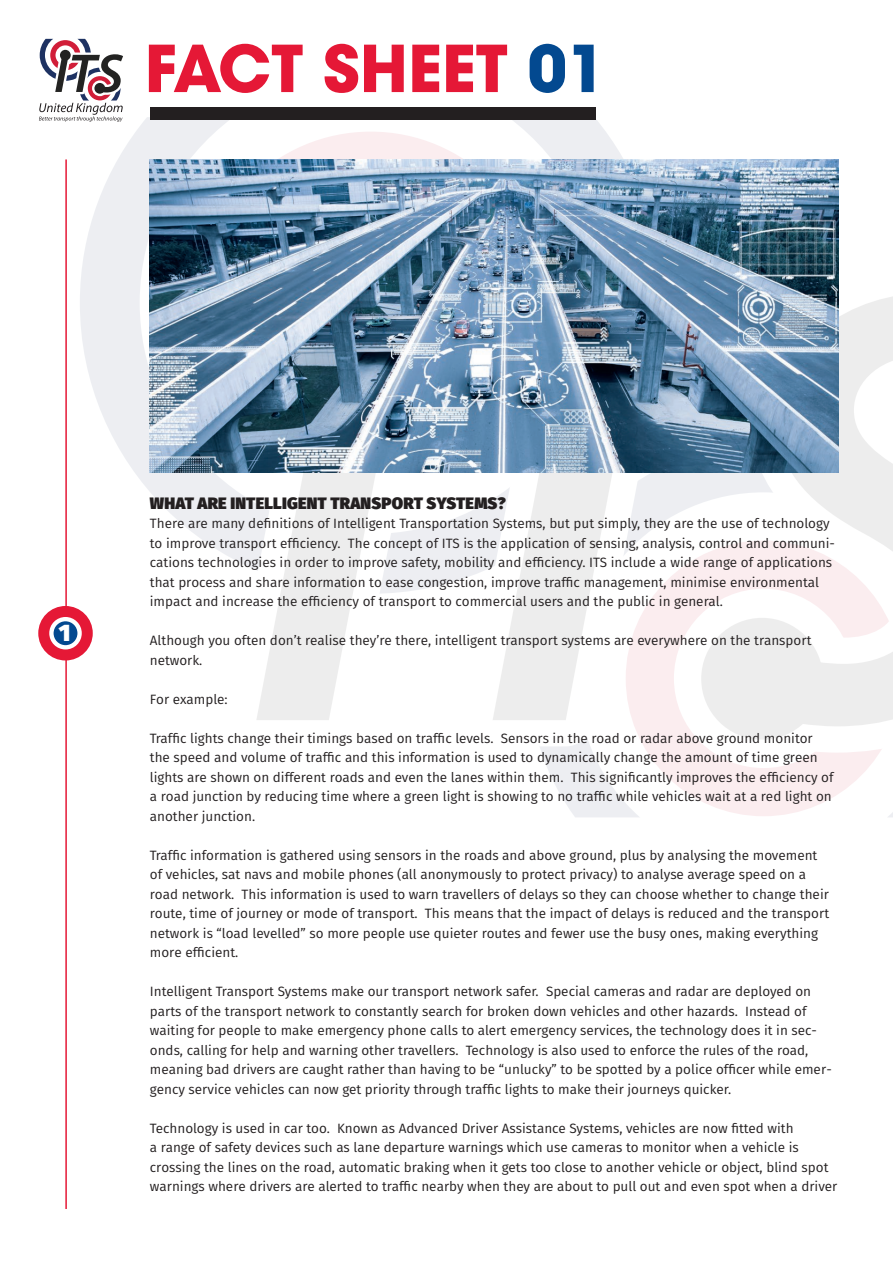
<style>
.page{position:relative;width:893px;height:1263px;background:#fff}
.page>*{position:absolute;margin:0;border:0;box-sizing:border-box;transform-origin:0 0}
.t1{font:700 64.05px "ITC Avant Garde Std";color:#e51836}
.t2{font:900 23.7px "Fira Sans";color:#fff}
.t3{font:900 16.5px "Fira Sans";letter-spacing:.01em;color:#231f20}
.t4{font:13.5px/19.5px "Fira Sans";color:#231f20}
.s1{color:#034990}
</style>
<div class="page">
<svg style="left:540px;top:746px;width:353px;height:71px;fill:#edeef2"></svg>
<svg style="left:80px;top:117px;width:543px;height:439px;fill:#edeef2"></svg>
<svg style="left:200px;top:132px;width:342px;height:342px"></svg>
<svg style="left:626px;top:746px;width:267px;height:70px;fill:#fbedef"></svg>
<svg style="left:229px;top:472px;width:11px;height:90px"></svg>
<svg style="left:240px;top:472px;width:177px;height:119px;fill:#edeef2"></svg>
<svg style="left:256px;top:472px;width:153px;height:248px;fill:#edeef2"></svg>
<svg style="left:417px;top:472px;width:279px;height:274px"></svg>
<svg style="left:428px;top:472px;width:268px;height:264px"></svg>
<svg style="left:444px;top:472px;width:252px;height:248px"></svg>
<svg style="left:696px;top:472px;width:197px;height:281px"></svg>
<svg style="left:707px;top:472px;width:186px;height:270px"></svg>
<svg style="left:724px;top:297px;width:169px;height:429px"></svg>
<div style="left:701px;top:618px;width:122px;height:122px;background:#ededed;border-radius:50%"></div>
<hr style="left:65px;top:159px;width:2px;height:1050px;background:#e51836">
<div style="left:30px;top:30px;width:102px;height:101px;background:#fff"></div>
<svg style="left:39px;top:39px;width:84px;height:83px"></svg>
<div style="left:150px;top:107px;width:445px;height:13px;background:#231f20"></div>
<div style="left:38px;top:606px;width:55px;height:54px;background:#e51836;border-radius:50%"></div>
<svg style="left:51px;top:619px;width:29px;height:28px"></svg>
<div style="left:49px;top:617px;width:33px;height:32px;border:4px solid #fff;border-radius:50%"></div>
<img style="left:150px;top:159px;width:689px;height:313px">
<h1 class="t1" style="left:145px;top:27px;width:464px">FACT SHEET <span class="s1">01</span></h1>
<h2 class="t2" style="left:59px;top:611px;width:13px">1</h2>
<p class="t3" style="left:150px;top:488px;width:357px">WHAT ARE INTELLIGENT TRANSPORT SYSTEMS?</p>
<p class="t4" style="left:150px;top:513px;width:687px">There are many definitions of Intelligent Transportation Systems, but put simply, they are the use of technology to improve transport efficiency. The concept of ITS is the application of sensing, analysis, control and communi&shy;cations technologies in order to improve safety, mobility and efficiency. ITS include a wide range of applications that process and share information to ease congestion, improve traffic management, minimise environmental impact and increase the efficiency of transport to commercial users and the public in general.</p>
<p class="t4" style="left:150px;top:630px;width:663px">Although you often don’t realise they’re there, intelligent transport systems are everywhere on the transport network.</p>
<p class="t4" style="left:150px;top:689px;width:79px">For example:</p>
<p class="t4" style="left:150px;top:728px;width:685px">Traffic lights change their timings based on traffic levels. Sensors in the road or radar above ground monitor the speed and volume of traffic and this information is used to dynamically change the amount of time green lights are shown on different roads and even the lanes within them. This significantly improves the efficiency of a road junction by reducing time where a green light is showing to no traffic while vehicles wait at a red light on another junction.</p>
<p class="t4" style="left:150px;top:845px;width:681px">Traffic information is gathered using sensors in the roads and above ground, plus by analysing the movement of vehicles, sat navs and mobile phones (all anonymously to protect privacy) to analyse average speed on a road network. This information is used to warn travellers of delays so they can choose whether to change their route, time of journey or mode of transport. This means that the impact of delays is reduced and the transport network is “load levelled” so more people use quieter routes and fewer use the busy ones, making everything more efficient.</p>
<p class="t4" style="left:150px;top:981px;width:683px">Intelligent Transport Systems make our transport network safer. Special cameras and radar are deployed on parts of the transport network to constantly search for broken down vehicles and other hazards. Instead of waiting for people to make emergency phone calls to alert emergency services, the technology does it in sec&shy;onds, calling for help and warning other travellers. Technology is also used to enforce the rules of the road, meaning bad drivers are caught rather than having to be “unlucky” to be spotted by a police officer while emer&shy;gency service vehicles can now get priority through traffic lights to make their journeys quicker.</p>
<p class="t4" style="left:150px;top:1118px;width:689px">Technology is used in car too. Known as Advanced Driver Assistance Systems, vehicles are now fitted with<br>a range of safety devices such as lane departure warnings which use cameras to monitor when a vehicle is crossing the lines on the road, automatic braking when it gets too close to another vehicle or object, blind spot warnings where drivers are alerted to traffic nearby when they are about to pull out and even spot when a driver</p>
</div>
